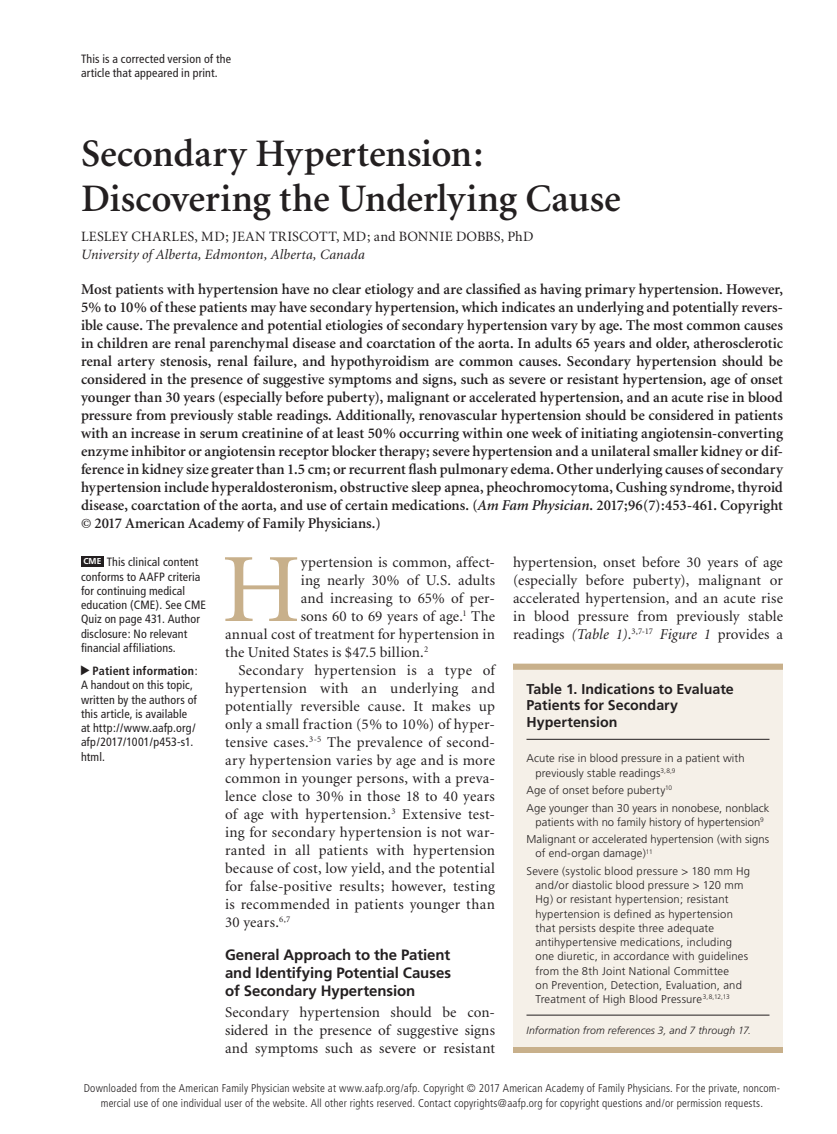
<style>
.page{position:relative;width:837px;height:1134px;background:#fff}
.page>*{position:absolute;margin:0;border:0;box-sizing:border-box;transform-origin:0 0}
.body_dropcap{font:98.1px "Minion";color:#c8b08b;scale:1.05 1}
.article_title{font:600 39px/45px "Minion";color:#231f20}
.abstract{font:600 15px/18px "Minion";letter-spacing:-.005em;color:#231f20;text-align:justify}
.body_text{font:15px/18px "Minion";letter-spacing:.015em;color:#231f20;text-align:justify}
.body_noindent{font:15px/18px "Minion";letter-spacing:.005em;color:#231f20;text-align:justify}
.body_dropcap-2{font:15px "Minion";letter-spacing:.005em;color:#231f20}
.head1{font:700 15px/18px "Frutiger";letter-spacing:-.005em;color:#231f20;text-align:justify}
.byline{font:14.25px/18px "Minion";letter-spacing:.02em;color:#231f20}
.table_title{font:700 14.25px/16.5px "Frutiger";color:#231f20}
.t1{font:italic 12.75px "Minion";letter-spacing:.005em;color:#231f20}
.t2{font:italic 600 12.75px "Minion";letter-spacing:.005em;color:#231f20}
.t3{font:12.75px "Minion";letter-spacing:.03em;color:#231f20}
.blurb{font:condensed 12px/14.2px "Frutiger";letter-spacing:.01em;color:#231f20}
.table_data{font:300 11.25px/14.2px "Frutiger";letter-spacing:.015em;color:#231f20}
.t4{font:300 condensed 11.25px/15px "Frutiger";letter-spacing:.015em;color:#231f20;text-align:center}
.table_note_rule{font:italic 300 10.5px "Frutiger";letter-spacing:.01em;color:#231f20}
.t5{font:700 8.55px "Frutiger";color:#fff}
.s1{font-style:italic}
.s2{font-weight:700}
.s3{font-family:"Frutiger";font-weight:700;font-style:normal;font-size:15px}
</style>
<div class="page">
<div style="left:81px;top:556px;width:23px;height:10px;background:#231f20"></div>
<div style="left:513px;top:664px;width:270px;height:389px;background:#f5f0e8"></div>
<div style="left:513px;top:664px;width:270px;height:6px;background:#c8b08b"></div>
<hr style="left:526px;top:739px;width:244px;height:1px;background:#231f20">
<hr style="left:526px;top:1015px;width:244px;height:1px;background:#231f20">
<div style="left:513px;top:1047px;width:270px;height:6px;background:#c8b08b"></div>
<p class="blurb" style="left:81px;top:52px;width:152px">This is a corrected version of the article that appeared in print.</p>
<p class="article_title" style="left:81px;top:132px;width:541px">Secondary Hypertension:<br>Discovering the Underlying Cause</p>
<p class="byline" style="left:81px;top:228px;width:454px">LESLEY CHARLES, MD; JEAN TRISCOTT, MD; and BONNIE DOBBS, PhD<br><span class="s1">University of Alberta, Edmonton, Alberta, Canada</span></p>
<p class="abstract" style="left:81px;top:281px;width:704px">Most patients with hypertension have no clear etiology and are classified as having primary hypertension. However, 5% to 10% of these patients may have secondary hypertension, which indicates an underlying and potentially revers&shy;ible cause. The prevalence and potential etiologies of secondary hypertension vary by age. The most common causes in children are renal parenchymal disease and coarctation of the aorta. In adults 65 years and older, atherosclerotic renal artery stenosis, renal failure, and hypothyroidism are common causes. Secondary hypertension should be considered in the presence of suggestive symptoms and signs, such as severe or resistant hypertension, age of onset younger than 30 years (especially before puberty), malignant or accelerated hypertension, and an acute rise in blood pressure from previously stable readings. Additionally, renovascular hypertension should be considered in patients with an increase in serum creatinine of at least 50% occurring within one week of initiating angiotensin-converting enzyme inhibitor or angiotensin receptor blocker therapy; severe hypertension and a unilateral smaller kidney or dif&shy;ference in kidney size greater than 1.5 cm; or recurrent flash pulmonary edema. Other underlying causes of secondary hypertension include hyperaldosteronism, obstructive sleep apnea, pheochromocytoma, Cushing syndrome, thyroid disease, coarctation of the aorta, and use of certain medications. (<span class="s1">Am Fam Physician</span>. 2017;96(7):453-461. Copyright © 2017 American Academy of Family Physicians.)</p>
<p class="blurb" style="left:81px;top:555px;width:127px;text-indent:26px">This clinical content conforms to AAFP criteria for continuing medical education (CME). See CME<br>Quiz on page 431. Author disclosure: No relevant financial affiliations.</p>
<p class="blurb" style="left:81px;top:664px;width:118px;text-indent:12px"><span class="s2">Patient information</span>:<br>A handout on this topic, written by the authors of this article, is available at http://www.aafp.org/ afp/2017/1001/p453-s1. html.</p>
<p class="t5" style="left:83px;top:556px;width:20px">CME</p>
<p class="body_dropcap" style="left:222px;top:541px;width:77px">H</p>
<p class="body_dropcap-2" style="left:301px;top:555px;width:196px">ypertension is common, affect-</p>
<p class="body_dropcap-2" style="left:301px;top:573px;width:196px">ing nearly 30% of U.S. adults</p>
<p class="body_dropcap-2" style="left:301px;top:591px;width:196px">and increasing to 65% of per-</p>
<p class="body_dropcap-2" style="left:301px;top:609px;width:196px">sons 60 to 69 years of age.<sup>1</sup> The</p>
<p class="body_dropcap-2" style="left:225px;top:627px;width:271px">annual cost of treatment for hypertension in</p>
<p class="body_dropcap-2" style="left:225px;top:645px;width:205px">the United States is $47.5 billion.<sup>2</sup></p>
<p class="body_text" style="left:225px;top:662px;width:272px;text-indent:14px">Secondary hypertension is a type of hypertension with an underlying and potentially reversible cause. It makes up only a small fraction (5% to 10%) of hyper&shy;tensive cases.<sup>3-5</sup> The prevalence of second&shy;ary hypertension varies by age and is more common in younger persons, with a preva&shy;lence close to 30% in those 18 to 40 years of age with hypertension.<sup>3</sup> Extensive test&shy;ing for secondary hypertension is not war&shy;ranted in all patients with hypertension because of cost, low yield, and the potential for false-positive results; however, testing is recommended in patients younger than 30 years.<sup>6,7</sup></p>
<p class="head1" style="left:225px;top:946px;width:228px">General Approach to the Patient and Identifying Potential Causes of Secondary Hypertension</p>
<p class="body_noindent" style="left:225px;top:1004px;width:272px">Secondary hypertension should be con&shy;sidered in the presence of suggestive signs and symptoms such as severe or resistant</p>
<p class="body_noindent" style="left:513px;top:554px;width:272px">hypertension, onset before 30 years of age (especially before puberty), malignant or accelerated hypertension, and an acute rise in blood pressure from previously stable readings <span class="s1">(Table 1)</span>.<sup>3,7-17</sup> <span class="s1">Figure 1</span> provides a</p>
<p class="table_title" style="left:526px;top:681px;width:209px">Table 1. Indications to Evaluate<br>Patients for Secondary<br>Hypertension</p>
<p class="table_data" style="left:536px;top:752px;width:211px;text-indent:-9px">Acute rise in blood pressure in a patient with previously stable readings<sup>3,8,9</sup></p>
<p class="table_data" style="left:526px;top:783px;width:147px">Age of onset before puberty<sup>10</sup></p>
<p class="table_data" style="left:526px;top:801px;width:245px;text-align:center">Age younger than 30 years in nonobese, nonblack patients with no family history of hypertension<sup>9</sup></p>
<p class="table_data" style="left:536px;top:832px;width:235px;text-indent:-9px">Malignant or accelerated hypertension (with signs of end-organ damage)<sup>11</sup></p>
<p class="table_data" style="left:536px;top:864px;width:216px;text-indent:-9px">Severe (systolic blood pressure &gt; 180 mm Hg and/or diastolic blood pressure &gt; 120 mm Hg) or resistant hypertension; resistant hypertension is defined as hypertension that persists despite three adequate antihypertensive medications, including one diuretic, in accordance with guidelines from the 8th Joint National Committee<br>on Prevention, Detection, Evaluation, and Treatment of High Blood Pressure<sup>3,8,12,13</sup></p>
<p class="table_note_rule" style="left:526px;top:1024px;width:226px">Information from references 3, and 7 through 17.</p>
<p class="t1" style="left:81px;top:1080px;width:202px">October 1, 2017 ◆ Volume 96, Number 7</p>
<p class="t3" style="left:384px;top:1080px;width:97px">www.aafp.org/afp</p>
<p class="t2" style="left:609px;top:1080px;width:175px">American Family Physician <span class="s3">453</span></p>
<p class="t4" style="left:84px;top:1081px;width:698px">Downloaded from the American Family Physician website at www.aafp.org/afp. Copyright © 2017 American Academy of Family Physicians. For the private, noncom&shy;mercial use of one individual user of the website. All other rights reserved. Contact copyrights@aafp.org for copyright questions and/or permission requests.</p>
</div>
